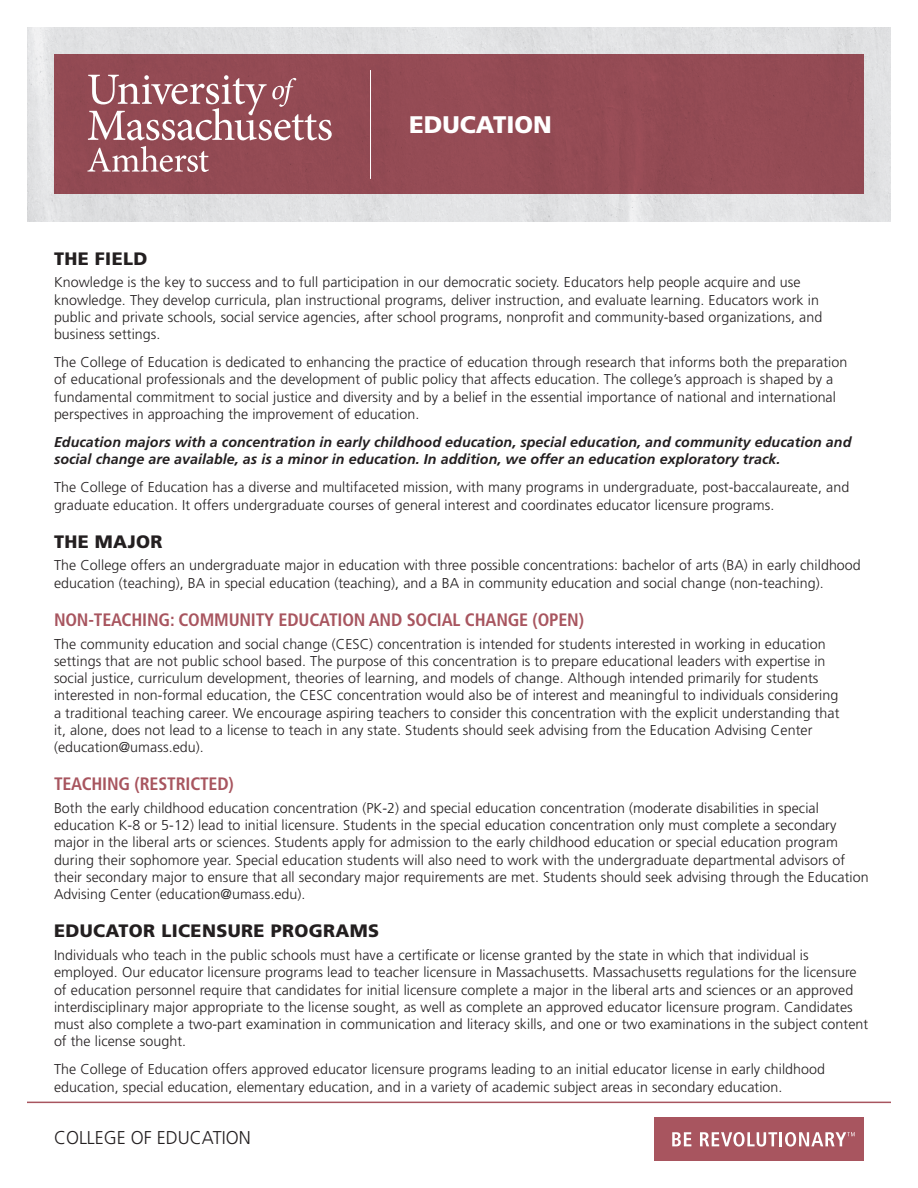
<style>
.page{position:relative;width:918px;height:1188px;background:#fff}
.page>*{position:absolute;margin:0;border:0;box-sizing:border-box;transform-origin:0 0}
.t1{font:900 24px "Frutiger LT Std";color:#fff}
.t2{font:300 18.6px "Frutiger LT Std";color:#231f20}
.t3{font:700 condensed 18px "Frutiger";letter-spacing:-.01em;color:#a8555f}
.t4{font:900 18px "Frutiger LT Std";letter-spacing:.02em;color:#231f20}
.t5{font:300 14.25px/17.2px "Frutiger LT Std";letter-spacing:.005em;color:#231f20}
.t6{font:italic 700 14.25px/17.2px "Frutiger LT Std";letter-spacing:.005em;color:#231f20}
</style>
<div class="page">
<hr style="left:27px;top:1102px;width:864px;height:1px;background:#a8555f">
<div style="left:27px;top:27px;width:864px;height:195px;background:#e1e2e3"></div>
<div style="left:54px;top:54px;width:810px;height:140px;background:#944b54"></div>
<svg style="left:88px;top:75px;width:244px;height:65px"></svg>
<svg style="left:87px;top:146px;width:122px;height:26px"></svg>
<hr style="left:370px;top:70px;width:1px;height:109px;background:#fff">
<div style="left:654px;top:1117px;width:210px;height:44px;background:#a8555f"></div>
<svg style="left:672px;top:1132px;width:19px;height:14px"></svg>
<svg style="left:700px;top:1132px;width:155px;height:15px"></svg>
<h1 class="t1" style="left:409px;top:110px;width:144px">EDUCATION</h1>
<p class="t4" style="left:54px;top:248px;width:95px">THE FIELD</p>
<p class="t5" style="left:54px;top:274px;width:770px">Knowledge is the key to success and to full participation in our democratic society. Educators help people acquire and use knowledge. They develop curricula, plan instructional programs, deliver instruction, and evaluate learning. Educators work in public and private schools, social service agencies, after school programs, nonprofit and community-based organizations, and business settings.</p>
<p class="t5" style="left:54px;top:354px;width:795px">The College of Education is dedicated to enhancing the practice of education through research that informs both the preparation of educational professionals and the development of public policy that affects education. The college’s approach is shaped by a fundamental commitment to social justice and diversity and by a belief in the essential importance of national and international perspectives in approaching the improvement of education.</p>
<p class="t6" style="left:54px;top:433px;width:799px">Education majors with a concentration in early childhood education, special education, and community education and social change are available, as is a minor in education. In addition, we offer an education exploratory track.</p>
<p class="t5" style="left:54px;top:479px;width:797px">The College of Education has a diverse and multifaceted mission, with many programs in undergraduate, post-baccalaureate, and graduate education. It offers undergraduate courses of general interest and coordinates educator licensure programs.</p>
<p class="t4" style="left:54px;top:531px;width:110px">THE MAJOR</p>
<p class="t5" style="left:54px;top:557px;width:808px">The College offers an undergraduate major in education with three possible concentrations: bachelor of arts (BA) in early childhood education (teaching), BA in special education (teaching), and a BA in community education and social change (non-teaching).</p>
<p class="t3" style="left:54px;top:609px;width:532px">NON-TEACHING: COMMUNITY EDUCATION AND SOCIAL CHANGE (OPEN)</p>
<p class="t5" style="left:54px;top:635px;width:787px">The community education and social change (CESC) concentration is intended for students interested in working in education settings that are not public school based. The purpose of this concentration is to prepare educational leaders with expertise in social justice, curriculum development, theories of learning, and models of change. Although intended primarily for students interested in non-formal education, the CESC concentration would also be of interest and meaningful to individuals considering a traditional teaching career. We encourage aspiring teachers to consider this concentration with the explicit understanding that it, alone, does not lead to a license to teach in any state. Students should seek advising from the Education Advising Center (education@umass.edu).</p>
<p class="t3" style="left:54px;top:773px;width:181px">TEACHING (RESTRICTED)</p>
<p class="t5" style="left:54px;top:800px;width:816px">Both the early childhood education concentration (PK-2) and special education concentration (moderate disabilities in special education K-8 or 5-12) lead to initial licensure. Students in the special education concentration only must complete a secondary major in the liberal arts or sciences. Students apply for admission to the early childhood education or special education program during their sophomore year. Special education students will also need to work with the undergraduate departmental advisors of their secondary major to ensure that all secondary major requirements are met. Students should seek advising through the Education Advising Center (education@umass.edu).</p>
<p class="t4" style="left:54px;top:920px;width:327px">EDUCATOR LICENSURE PROGRAMS</p>
<p class="t5" style="left:54px;top:947px;width:816px">Individuals who teach in the public schools must have a certificate or license granted by the state in which that individual is employed. Our educator licensure programs lead to teacher licensure in Massachusetts. Massachusetts regulations for the licensure of education personnel require that candidates for initial licensure complete a major in the liberal arts and sciences or an approved interdisciplinary major appropriate to the license sought, as well as complete an approved educator licensure program. Candidates must also complete a two-part examination in communication and literacy skills, and one or two examinations in the subject content of the license sought.</p>
<p class="t5" style="left:54px;top:1061px;width:773px">The College of Education offers approved educator licensure programs leading to an initial educator license in early childhood education, special education, elementary education, and in a variety of academic subject areas in secondary education.</p>
<h2 class="t2" style="left:54px;top:1127px;width:198px">COLLEGE OF EDUCATION</h2>
</div>
